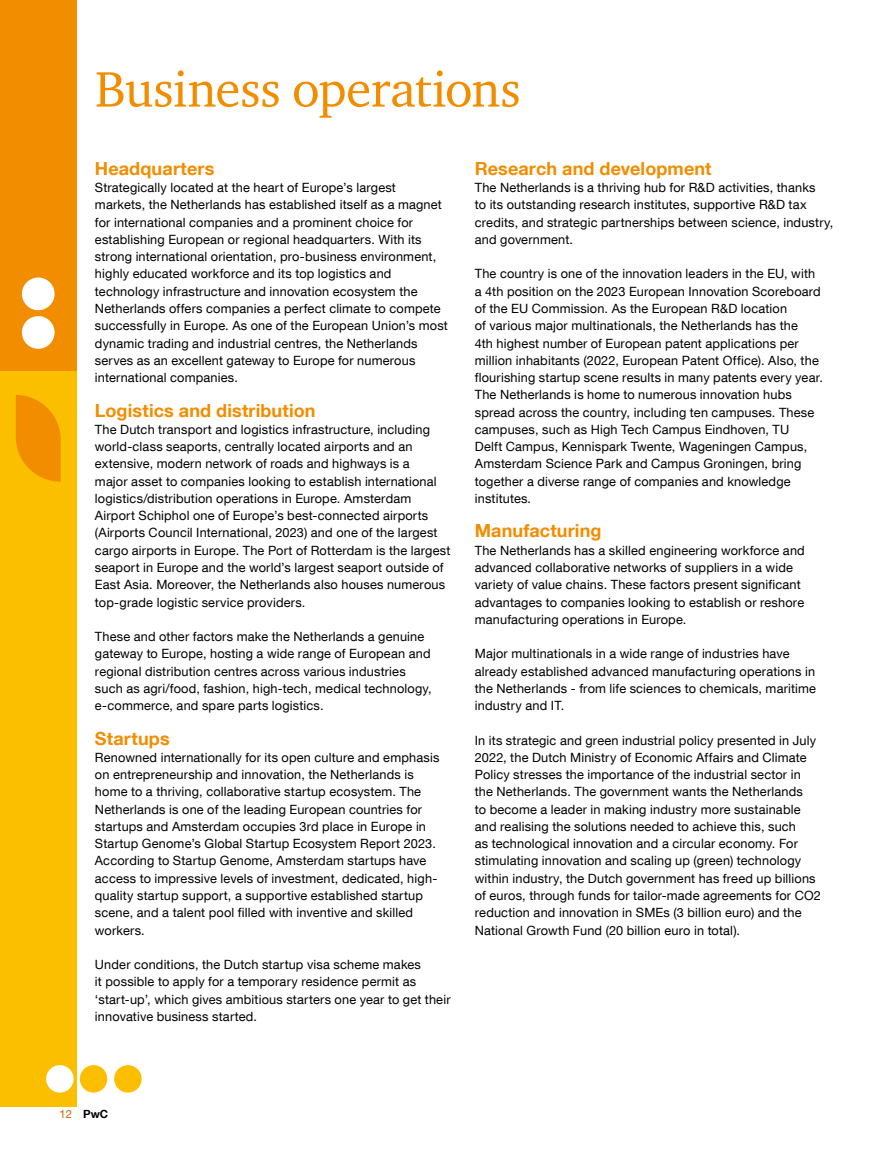
<style>
.page{position:relative;width:893px;height:1149px;background:#fff}
.page>*{position:absolute;margin:0;border:0;box-sizing:border-box;transform-origin:0 0}
.t1{font:51px "Charter ITC Std";letter-spacing:-.005em;color:#f28d00}
.t2{font:700 18px "Helvetica Neue LT Com";letter-spacing:.01em;color:#f28d00}
.t3{font:12.75px/17.2px "Helvetica Neue LT Com";letter-spacing:.015em;color:#000}
.t4{font:700 11.25px "Helvetica Neue LT Com";color:#000}
.s1{font-weight:400;color:#d75f01}
</style>
<div class="page">
<div style="left:0;top:370px;width:77px;height:736px;background:#fcbf00"></div>
<div style="left:0;top:0;width:77px;height:370px;background:#f28d00"></div>
<div style="left:114px;top:1064px;width:28px;height:28px;background:#fcbf00;border-radius:50%"></div>
<div style="left:80px;top:1064px;width:27px;height:28px;background:#fcbf00;border-radius:50%"></div>
<div style="left:46px;top:1064px;width:28px;height:28px;background:#fff;border-radius:50%"></div>
<hr style="left:892px;top:0;width:1px;height:370px;background:#f28d00">
<hr style="left:892px;top:370px;width:1px;height:736px;background:#fcbf00">
<div style="left:22px;top:316px;width:33px;height:33px;background:#fff;border-radius:50%"></div>
<div style="left:22px;top:277px;width:33px;height:33px;background:#fff;border-radius:50%"></div>
<svg style="left:16px;top:395px;width:45px;height:86px"></svg>
<h1 class="t1" style="left:95px;top:57px;width:427px">Business operations</h1>
<h2 class="t2" style="left:95px;top:157px;width:121px">Headquarters</h2>
<p class="t3" style="left:95px;top:179px;width:354px">Strategically located at the heart of Europe’s largest markets, the Netherlands has established itself as a magnet for international companies and a prominent choice for establishing European or regional headquarters. With its strong international orientation, pro-business environment, highly educated workforce and its top logistics and technology infrastructure and innovation ecosystem the Netherlands offers companies a perfect climate to compete successfully in Europe. As one of the European Union’s most dynamic trading and industrial centres, the Netherlands serves as an excellent gateway to Europe for numerous international companies.</p>
<h2 class="t2" style="left:95px;top:398px;width:222px">Logistics and distribution</h2>
<p class="t3" style="left:95px;top:420px;width:357px">The Dutch transport and logistics infrastructure, including world-class seaports, centrally located airports and an extensive, modern network of roads and highways is a<br>major asset to companies looking to establish international logistics/distribution operations in Europe. Amsterdam Airport Schiphol one of Europe’s best-connected airports (Airports Council International, 2023) and one of the largest cargo airports in Europe. The Port of Rotterdam is the largest seaport in Europe and the world’s largest seaport outside of East Asia. Moreover, the Netherlands also houses numerous top-grade logistic service providers.</p>
<p class="t3" style="left:95px;top:627px;width:338px">These and other factors make the Netherlands a genuine gateway to Europe, hosting a wide range of European and regional distribution centres across various industries such as agri/food, fashion, high-tech, medical technology, e-commerce, and spare parts logistics.</p>
<h2 class="t2" style="left:95px;top:726px;width:76px">Startups</h2>
<p class="t3" style="left:95px;top:748px;width:346px">Renowned internationally for its open culture and emphasis on entrepreneurship and innovation, the Netherlands is home to a thriving, collaborative startup ecosystem. The Netherlands is one of the leading European countries for startups and Amsterdam occupies 3rd place in Europe in Startup Genome’s Global Startup Ecosystem Report 2023.<br>According to Startup Genome, Amsterdam startups have access to impressive levels of investment, dedicated, high&shy;quality startup support, a supportive established startup scene, and a talent pool filled with inventive and skilled workers.</p>
<p class="t3" style="left:95px;top:955px;width:357px">Under conditions, the Dutch startup visa scheme makes<br>it possible to apply for a temporary residence permit as ‘start-up’, which gives ambitious starters one year to get their innovative business started.</p>
<h2 class="t2" style="left:475px;top:157px;width:238px">Research and development</h2>
<p class="t3" style="left:475px;top:179px;width:360px">The Netherlands is a thriving hub for R&amp;D activities, thanks<br>to its outstanding research institutes, supportive R&amp;D tax credits, and strategic partnerships between science, industry, and government.</p>
<p class="t3" style="left:475px;top:265px;width:350px">The country is one of the innovation leaders in the EU, with a 4th position on the 2023 European Innovation Scoreboard of the EU Commission. As the European R&amp;D location<br>of various major multinationals, the Netherlands has the<br>4th highest number of European patent applications per million inhabitants (2022, European Patent Office). Also, the flourishing startup scene results in many patents every year.<br>The Netherlands is home to numerous innovation hubs spread across the country, including ten campuses. These campuses, such as High Tech Campus Eindhoven, TU<br>Delft Campus, Kennispark Twente, Wageningen Campus, Amsterdam Science Park and Campus Groningen, bring together a diverse range of companies and knowledge institutes.</p>
<h2 class="t2" style="left:475px;top:519px;width:128px">Manufacturing</h2>
<p class="t3" style="left:475px;top:541px;width:331px">The Netherlands has a skilled engineering workforce and advanced collaborative networks of suppliers in a wide variety of value chains. These factors present significant advantages to companies looking to establish or reshore manufacturing operations in Europe.</p>
<p class="t3" style="left:475px;top:644px;width:343px">Major multinationals in a wide range of industries have already established advanced manufacturing operations in the Netherlands - from life sciences to chemicals, maritime industry and IT.</p>
<p class="t3" style="left:475px;top:731px;width:348px">In its strategic and green industrial policy presented in July 2022, the Dutch Ministry of Economic Affairs and Climate Policy stresses the importance of the industrial sector in the Netherlands. The government wants the Netherlands<br>to become a leader in making industry more sustainable and realising the solutions needed to achieve this, such<br>as technological innovation and a circular economy. For stimulating innovation and scaling up (green) technology within industry, the Dutch government has freed up billions of euros, through funds for tailor-made agreements for CO2 reduction and innovation in SMEs (3 billion euro) and the National Growth Fund (20 billion euro in total).</p>
<p class="t4" style="left:60px;top:1106px;width:50px"><span class="s1">12</span> PwC</p>
</div>
